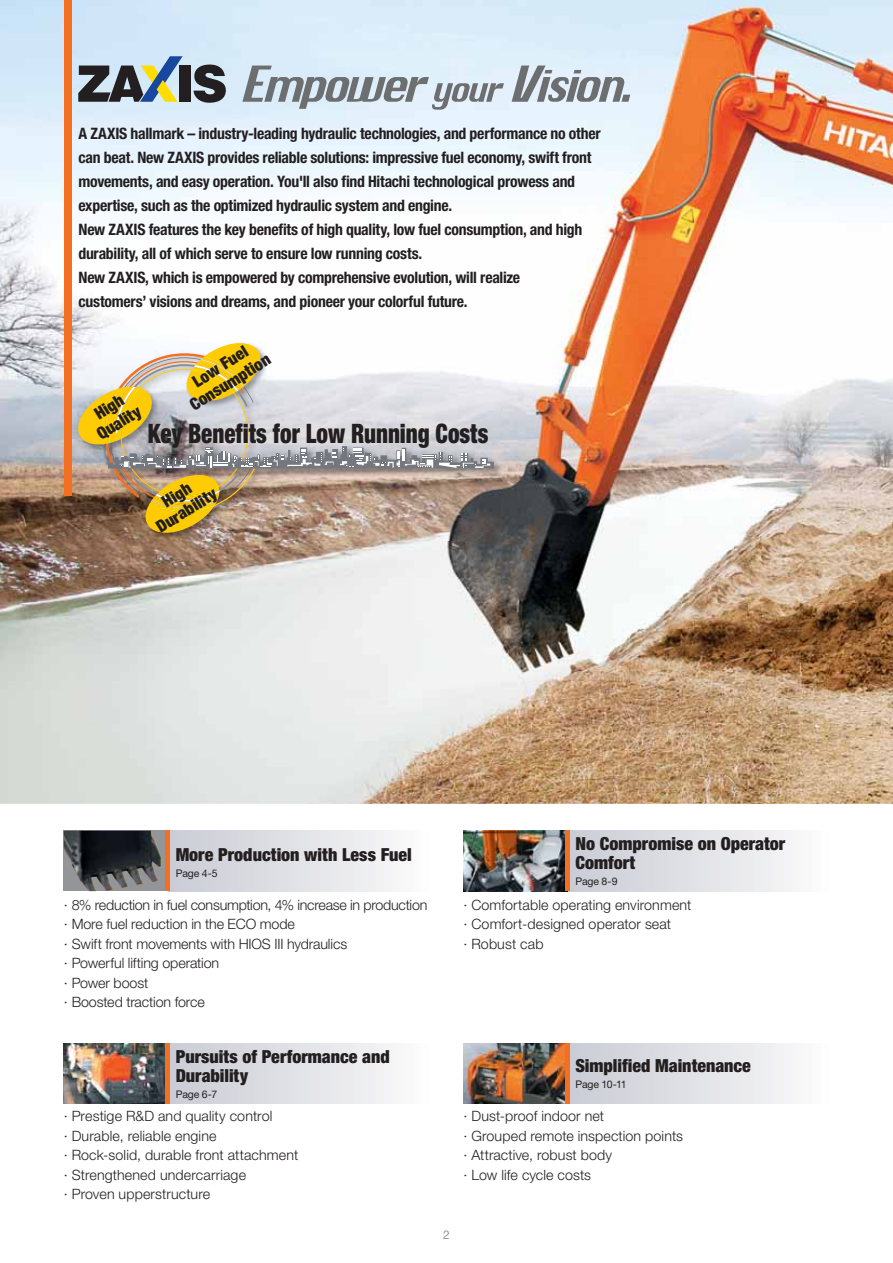
<style>
.page{position:relative;width:893px;height:1263px;background:#fff}
.page>*{position:absolute;margin:0;border:0;box-sizing:border-box;transform-origin:0 0}
.t1{font:900 condensed 26.85px "Helvetica Neue";color:#231f20;scale:.86 1}
.t2{font:900 condensed 18px/19.5px "Helvetica Neue";color:#231f20}
.t3{font:900 condensed 16.8px/18.5px "Helvetica Neue";color:#231f20;text-align:center}
.t4{font:700 condensed 15.75px/24px "Helvetica Neue";letter-spacing:-.015em;color:#231f20}
.t5{font:300 14.25px/19.5px "Helvetica Neue";color:#231f20}
.t6{font:12px "Helvetica Neue";color:#939598}
.t7{font:10.5px "Helvetica Neue";letter-spacing:-.01em;color:#231f20}
</style>
<div class="page">
<img style="left:0;top:0;width:893px;height:804px">
<img style="left:463px;top:1043px;width:102px;height:61px">
<div style="left:568px;top:1043px;width:261px;height:61px;background:linear-gradient(to right,#c9cbd4,#fcfbfb)"></div>
<div style="left:565px;top:1043px;width:5px;height:61px;background:#f36f21"></div>
<img style="left:463px;top:831px;width:102px;height:60px">
<div style="left:568px;top:831px;width:261px;height:60px;background:linear-gradient(to right,#c9cbd4,#fcfbfb)"></div>
<div style="left:565px;top:831px;width:5px;height:60px;background:#f36f21"></div>
<img style="left:64px;top:1043px;width:102px;height:61px">
<div style="left:168px;top:1043px;width:261px;height:61px;background:linear-gradient(to right,#c9cbd4,#fcfbfb)"></div>
<hr style="left:166px;top:1043px;width:4px;height:61px;background:#f36f21">
<div style="left:64px;top:831px;width:104px;height:60px;background:linear-gradient(to bottom,#939598,#939598)"></div>
<img style="left:64px;top:831px;width:97px;height:60px">
<div style="left:168px;top:831px;width:261px;height:60px;background:linear-gradient(to right,#c9cbd4,#fcfbfb)"></div>
<hr style="left:166px;top:831px;width:4px;height:60px;background:#f36f21">
<div style="left:64px;top:0;width:7px;height:495px;background:#f36f21"></div>
<svg style="left:194px;top:65px;width:32px;height:38px"></svg>
<div style="left:179px;top:66px;width:12px;height:36px;background:#231f20"></div>
<svg style="left:78px;top:56px;width:105px;height:46px;background:#838e8e"></svg>
<svg style="left:512px;top:66px;width:118px;height:36px;background:#acb3ba"></svg>
<svg style="left:242px;top:66px;width:262px;height:44px;background:#bac5ce"></svg>
<img style="left:77px;top:342px;width:425px;height:199px">
<img style="left:78px;top:343px;width:416px;height:190px">
<p class="t4" style="left:79px;top:123px;width:524px">A ZAXIS hallmark – industry-leading hydraulic technologies, and performance no other can beat. New ZAXIS provides reliable solutions: impressive fuel economy, swift front movements, and easy operation. You'll also find Hitachi technological prowess and expertise, such as the optimized hydraulic system and engine.<br>New ZAXIS features the key benefits of high quality, low fuel consumption, and high durability, all of which serve to ensure low running costs.<br>New ZAXIS, which is empowered by comprehensive evolution, will realize<br>customers’ visions and dreams, and pioneer your colorful future.</p>
<p class="t3" style="left:177px;top:384px;width:93px;rotate:-32deg">Low Fuel<br>Consumption</p>
<p class="t3" style="left:85px;top:413px;width:50px;rotate:-32deg">High<br>Quality</p>
<h1 class="t1" style="left:148px;top:424px;width:397px">Key Benefits for Low Running Costs</h1>
<p class="t3" style="left:144px;top:506px;width:69px;rotate:-32deg">High<br>Durability</p>
<p class="t2" style="left:176px;top:846px;width:238px">More Production with Less Fuel</p>
<p class="t7" style="left:176px;top:869px;width:43px">Page 4-5</p>
<p class="t5" style="left:64px;top:897px;width:365px">· 8% reduction in fuel consumption, 4% increase in production · More fuel reduction in the ECO mode<br>· Swift front movements with HIOS III hydraulics<br>· Powerful lifting operation<br>· Power boost<br>· Boosted traction force</p>
<p class="t2" style="left:176px;top:1049px;width:216px">Pursuits of Performance and<br>Durability</p>
<p class="t7" style="left:176px;top:1091px;width:43px">Page 6-7</p>
<p class="t5" style="left:64px;top:1108px;width:236px">· Prestige R&amp;D and quality control<br>· Durable, reliable engine<br>· Rock-solid, durable front attachment · Strengthened undercarriage<br>· Proven upperstructure</p>
<p class="t2" style="left:575px;top:836px;width:211px">No Compromise on Operator<br>Comfort</p>
<p class="t7" style="left:575px;top:877px;width:43px">Page 8-9</p>
<p class="t5" style="left:463px;top:897px;width:229px">· Comfortable operating environment · Comfort-designed operator seat<br>· Robust cab</p>
<p class="t2" style="left:575px;top:1057px;width:177px">Simplified Maintenance</p>
<p class="t7" style="left:575px;top:1080px;width:53px">Page 10-11</p>
<p class="t5" style="left:463px;top:1108px;width:221px">· Dust-proof indoor net<br>· Grouped remote inspection points · Attractive, robust body<br>· Low life cycle costs</p>
<p class="t6" style="left:443px;top:1231px;width:8px">2</p>
</div>
